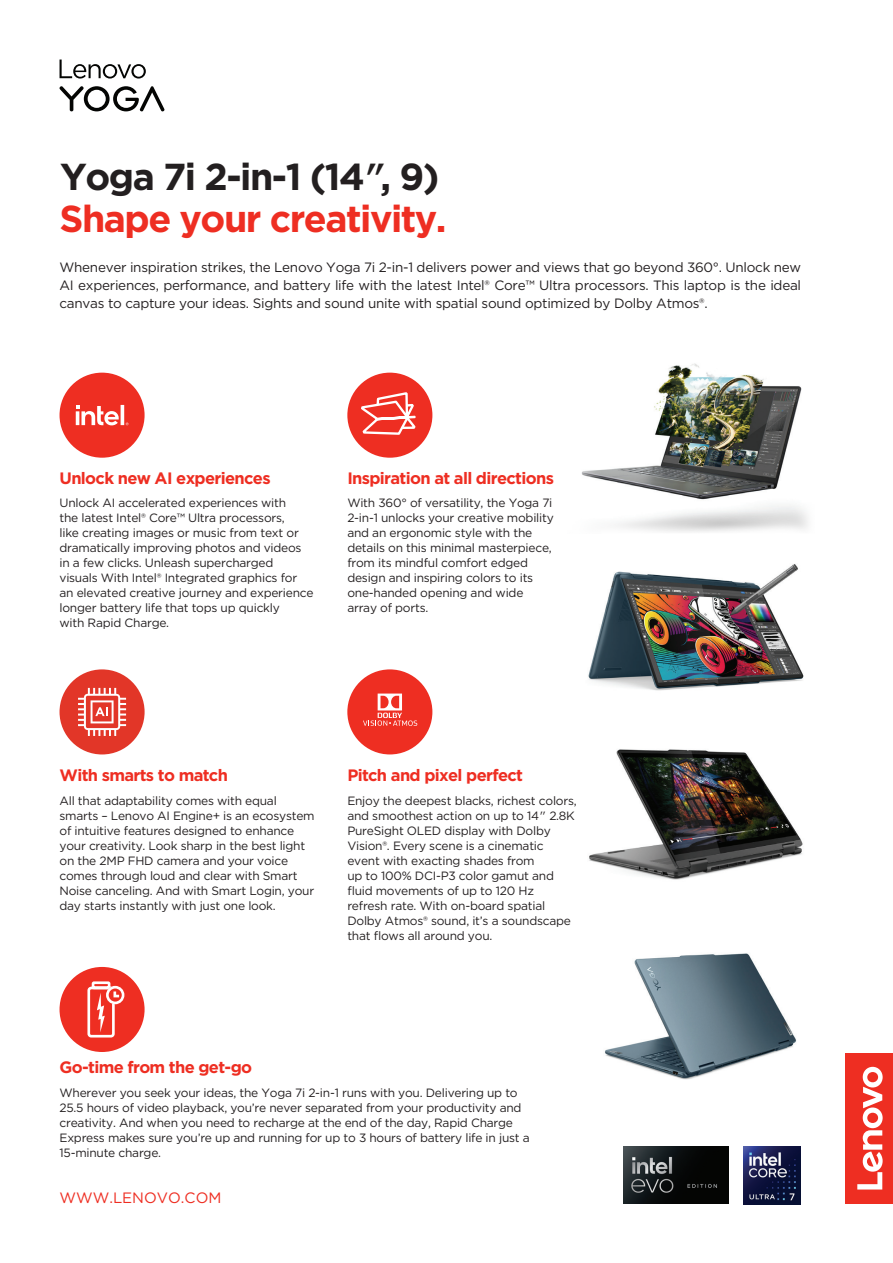
<style>
.page{position:relative;width:893px;height:1263px;background:#fff}
.page>*{position:absolute;margin:0;border:0;box-sizing:border-box;transform-origin:0 0}
.t1{font:700 37.5px "Gotham";letter-spacing:-.04em;color:#ee2e22}
.t2{font:700 37.5px "Gotham";letter-spacing:-.04em;color:#231f20}
.t3{font:700 16.5px "Gotham";letter-spacing:-.04em;color:#ee2e22}
.t4{font:15px "Gotham";color:#ee2e22}
.t5{font:13.5px/18px "Gotham";letter-spacing:-.02em;color:#231f20;text-align:justify}
.t6{font:12px/15px "Gotham";letter-spacing:-.02em;color:#231f20}
.s1{font-weight:500;font-style:italic}
</style>
<div class="page">
<img style="left:605px;top:953px;width:192px;height:127px">
<img style="left:589px;top:749px;width:214px;height:131px">
<img style="left:581px;top:363px;width:227px;height:169px">
<img style="left:588px;top:564px;width:216px;height:127px">
<div style="left:846px;top:1053px;width:47px;height:150px;background:#ee2e22"></div>
<svg style="left:857px;top:1067px;width:26px;height:122px"></svg>
<svg style="left:60px;top:60px;width:86px;height:19px"></svg>
<svg style="left:59px;top:86px;width:106px;height:25px"></svg>
<div style="left:59px;top:372px;width:86px;height:86px;background:#ee2e22;border-radius:50%"></div>
<svg style="left:76px;top:405px;width:52px;height:20px"></svg>
<div style="left:59px;top:669px;width:86px;height:85px;background:#e23628;border-radius:50%"></div>
<svg style="left:78px;top:688px;width:48px;height:48px"></svg>
<div style="left:347px;top:372px;width:85px;height:86px;background:#ee2e22;border-radius:50%"></div>
<svg style="left:359px;top:372px;width:59px;height:63px"></svg>
<img style="left:623px;top:1147px;width:106px;height:56px">
<img style="left:743px;top:1147px;width:58px;height:57px">
<div style="left:60px;top:967px;width:85px;height:85px;background:#ee2e22;border-radius:50%"></div>
<svg style="left:87px;top:981px;width:38px;height:57px"></svg>
<div style="left:347px;top:669px;width:85px;height:85px;background:#ee2e22;border-radius:50%"></div>
<svg style="left:363px;top:693px;width:54px;height:33px"></svg>
<h1 class="t2" style="left:60px;top:152px;width:381px">Yoga 7i 2-in-1 (14<span class="s1">"</span>, 9)</h1>
<h1 class="t1" style="left:60px;top:194px;width:389px">Shape your creativity.</h1>
<p class="t5" style="left:60px;top:258px;width:743px">Whenever inspiration strikes, the Lenovo Yoga 7i 2-in-1 delivers power and views that go beyond 360°. Unlock new AI experiences, performance, and battery life with the latest Intel® Core™ Ultra processors. This laptop is the ideal canvas to capture your ideas. Sights and sound unite with spatial sound optimized by Dolby Atmos®.</p>
<h2 class="t3" style="left:60px;top:467px;width:213px">Unlock new AI experiences</h2>
<p class="t6" style="left:60px;top:495px;width:256px">Unlock AI accelerated experiences with<br>the latest Intel® Core™ Ultra processors,<br>like creating images or music from text or dramatically improving photos and videos in a few clicks. Unleash supercharged visuals With Intel® Integrated graphics for an elevated creative journey and experience longer battery life that tops up quickly<br>with Rapid Charge.</p>
<h2 class="t3" style="left:347px;top:467px;width:208px">Inspiration at all directions</h2>
<p class="t6" style="left:347px;top:495px;width:208px">With 360° of versatility, the Yoga 7i<br>2-in-1 unlocks your creative mobility and an ergonomic style with the details on this minimal masterpiece, from its mindful comfort edged design and inspiring colors to its one-handed opening and wide array of ports.</p>
<h2 class="t3" style="left:60px;top:764px;width:170px">With smarts to match</h2>
<p class="t6" style="left:60px;top:792px;width:257px">All that adaptability comes with equal smarts – Lenovo AI Engine+ is an ecosystem of intuitive features designed to enhance your creativity. Look sharp in the best light on the 2MP FHD camera and your voice comes through loud and clear with Smart Noise canceling. And with Smart Login, your day starts instantly with just one look.</p>
<h2 class="t3" style="left:347px;top:764px;width:177px">Pitch and pixel perfect</h2>
<p class="t6" style="left:347px;top:792px;width:231px">Enjoy the deepest blacks, richest colors, and smoothest action on up to 14" 2.8K PureSight OLED display with Dolby Vision®. Every scene is a cinematic event with exacting shades from<br>up to 100% DCI-P3 color gamut and fluid movements of up to 120 Hz refresh rate. With on-board spatial Dolby Atmos® sound, it’s a soundscape that flows all around you.</p>
<h2 class="t3" style="left:60px;top:1056px;width:194px">Go-time from the get-go</h2>
<p class="t6" style="left:60px;top:1084px;width:472px">Wherever you seek your ideas, the Yoga 7i 2-in-1 runs with you. Delivering up to 25.5 hours of video playback, you’re never separated from your productivity and creativity. And when you need to recharge at the end of the day, Rapid Charge Express makes sure you’re up and running for up to 3 hours of battery life in just a 15-minute charge.</p>
<p class="t4" style="left:60px;top:1188px;width:163px">WWW.LENOVO.COM</p>
</div>
